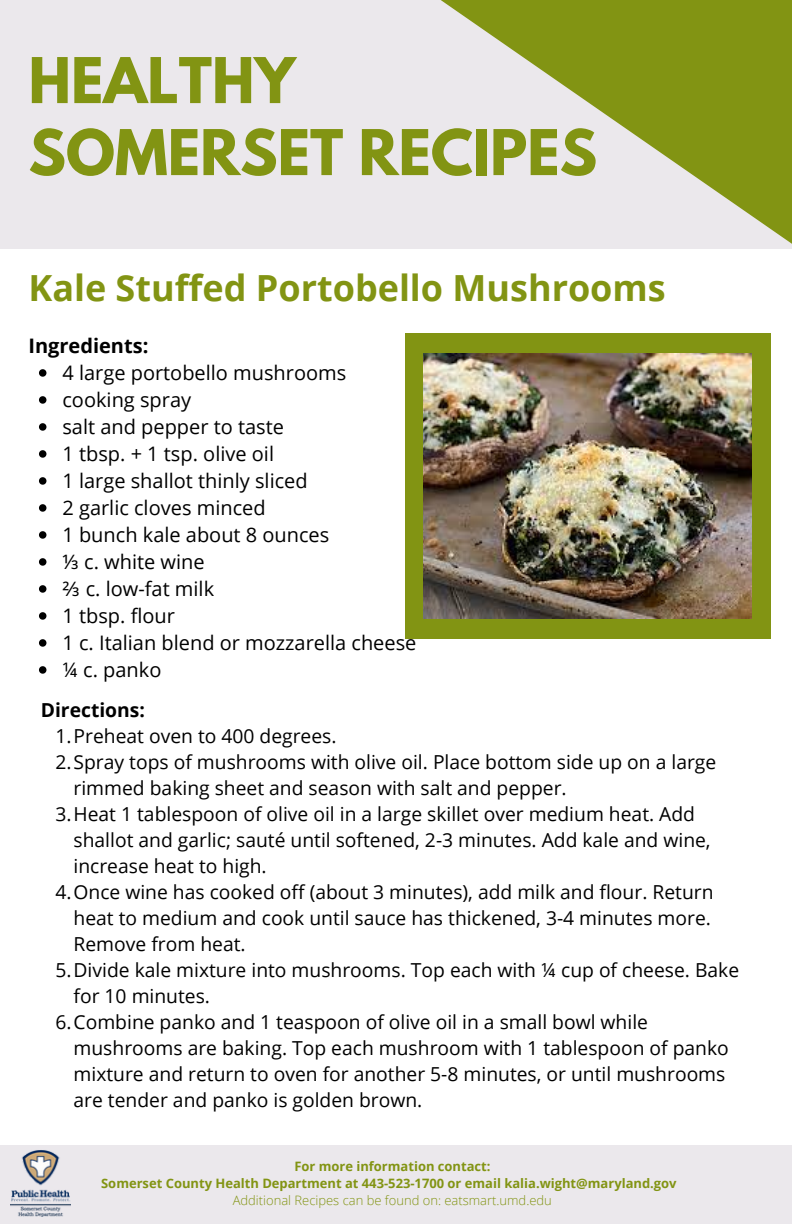
<style>
.page{position:relative;width:792px;height:1224px;background:#fff}
.page>*{position:absolute;margin:0;border:0;box-sizing:border-box;transform-origin:0 0}
.t1{font:700 55.8px/72px "League Spartan";color:#829413}
.t2{font:700 36px "Open Sans";color:#829413}
.t3{font:20px "Open Sans";color:#000}
.t4{font:700 20px "Open Sans";color:#000}
.t5{font:19.2px/26px "Open Sans";color:#000}
.t6{font:700 19.2px "Open Sans";color:#000}
.t7{font:700 13px "Open Sans";color:#829413}
.t8{font:300 13px "Open Sans";color:#829413}
.s1{font-family:"Noto Sans"}
</style>
<div class="page">
<div style="left:0;top:0;width:792px;height:248px;background:#ebe8ec"></div>
<svg style="left:441px;top:0;width:351px;height:249px"></svg>
<div style="left:0;top:1145px;width:791px;height:79px;background:#ebe8ec"></div>
<img style="left:11px;top:1150px;width:60px;height:67px">
<div style="left:406px;top:334px;width:365px;height:305px;background:#829413"></div>
<img style="left:423px;top:353px;width:329px;height:266px">
<svg style="left:39px;top:369px;width:7px;height:8px"></svg>
<svg style="left:39px;top:396px;width:7px;height:8px"></svg>
<svg style="left:39px;top:423px;width:7px;height:8px"></svg>
<svg style="left:39px;top:450px;width:7px;height:8px"></svg>
<svg style="left:39px;top:477px;width:7px;height:8px"></svg>
<svg style="left:39px;top:504px;width:7px;height:8px"></svg>
<svg style="left:39px;top:531px;width:7px;height:8px"></svg>
<svg style="left:39px;top:558px;width:7px;height:8px"></svg>
<svg style="left:39px;top:585px;width:7px;height:8px"></svg>
<svg style="left:39px;top:612px;width:7px;height:8px"></svg>
<svg style="left:39px;top:639px;width:7px;height:8px"></svg>
<svg style="left:39px;top:666px;width:7px;height:8px"></svg>
<p class="t1" style="left:28px;top:52px;width:570px">HEALTHY<br>SOMERSET RECIPES</p>
<p class="t2" style="left:28px;top:262px;width:639px">Kale Stuffed Portobello Mushrooms</p>
<p class="t4" style="left:28px;top:331px;width:121px">Ingredients:</p>
<p class="t3" style="left:62px;top:358px;width:285px">4 large portobello mushrooms</p>
<p class="t3" style="left:62px;top:385px;width:130px">cooking spray</p>
<p class="t3" style="left:62px;top:412px;width:223px">salt and pepper to taste</p>
<p class="t3" style="left:62px;top:439px;width:213px">1 tbsp. + 1 tsp. olive oil</p>
<p class="t3" style="left:62px;top:466px;width:247px">1 large shallot thinly sliced</p>
<p class="t3" style="left:62px;top:493px;width:205px">2 garlic cloves minced</p>
<p class="t3" style="left:62px;top:520px;width:268px">1 bunch kale about 8 ounces</p>
<p class="t3" style="left:62px;top:547px;width:144px"><span class="s1">⅓</span> c. white wine</p>
<p class="t3" style="left:62px;top:574px;width:153px"><span class="s1">⅔</span> c. low-fat milk</p>
<p class="t3" style="left:62px;top:601px;width:114px">1 tbsp. flour</p>
<p class="t3" style="left:62px;top:628px;width:356px">1 c. Italian blend or mozzarella cheese</p>
<p class="t3" style="left:62px;top:655px;width:101px">¼ c. panko</p>
<p class="t6" style="left:41px;top:696px;width:106px">Directions:</p>
<p class="t5" style="left:56px;top:722px;width:283px">1.Preheat oven to 400 degrees.</p>
<p class="t5" style="left:74px;top:748px;width:644px;text-indent:-18px">2.Spray tops of mushrooms with olive oil. Place bottom side up on a large rimmed baking sheet and season with salt and pepper.</p>
<p class="t5" style="left:74px;top:800px;width:639px;text-indent:-18px">3.Heat 1 tablespoon of olive oil in a large skillet over medium heat. Add shallot and garlic; sauté until softened, 2-3 minutes. Add kale and wine, increase heat to high.</p>
<p class="t5" style="left:74px;top:879px;width:641px;text-indent:-18px">4.Once wine has cooked off (about 3 minutes), add milk and flour. Return heat to medium and cook until sauce has thickened, 3-4 minutes more.<br>Remove from heat.</p>
<p class="t5" style="left:74px;top:957px;width:667px;text-indent:-18px">5.Divide kale mixture into mushrooms. Top each with ¼ cup of cheese. Bake for 10 minutes.</p>
<p class="t5" style="left:74px;top:1009px;width:657px;text-indent:-18px">6.Combine panko and 1 teaspoon of olive oil in a small bowl while mushrooms are baking. Top each mushroom with 1 tablespoon of panko mixture and return to oven for another 5-8 minutes, or until mushrooms are tender and panko is golden brown.</p>
<p class="t7" style="left:294px;top:1157px;width:198px">For more information contact:</p>
<p class="t7" style="left:101px;top:1174px;width:577px">Somerset County Health Department at 443-523-1700 or email kalia.wight@maryland.gov</p>
<p class="t8" style="left:233px;top:1191px;width:321px">Additional Recipes can be found on: eatsmart.umd.edu</p>
</div>
